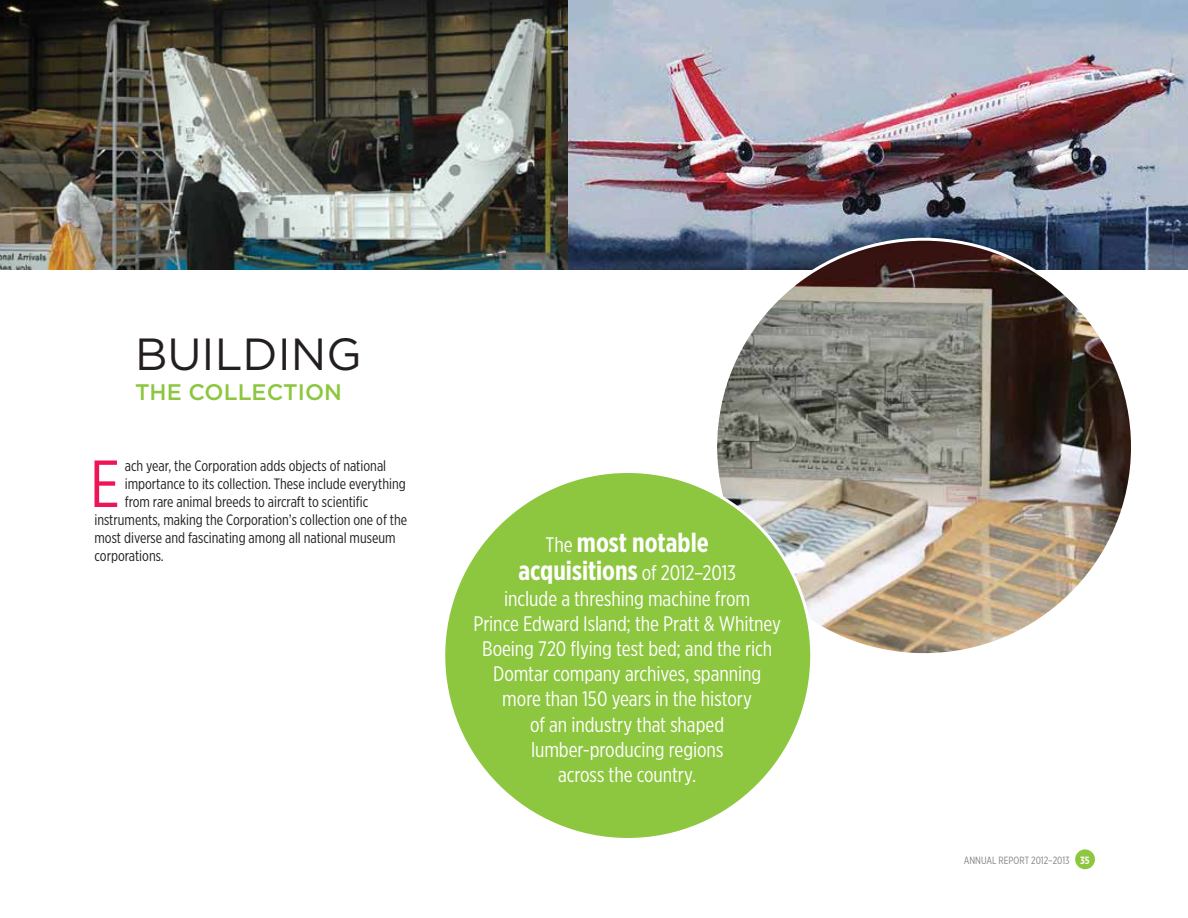
<style>
.page{position:relative;width:1188px;height:918px;background:#fff}
.page>*{position:absolute;margin:0;border:0;box-sizing:border-box;transform-origin:0 0}
.t1{font:66.45px "Gotham X Narrow";color:#ed1556}
.t2{font:45px "Gotham";color:#231f20}
.t3{font:700 27px/28.5px "Gotham X Narrow";color:#fff;text-align:center}
.t4{font:500 22.5px "Gotham";color:#8dc63f}
.t5{font:21px/25.2px "Gotham X Narrow";letter-spacing:-.005em;color:#fff;text-align:center}
.t6{font:15px "Gotham X Narrow";color:#231f20}
.t7{font:10.5px "Gotham X Narrow";color:#848688}
.s1{font-weight:400;font-size:21px}
.s2{font-weight:700;color:#fff}
</style>
<div class="page">
<div style="left:1075px;top:849px;width:20px;height:20px;background:#8dc63f;border-radius:50%"></div>
<img style="left:0;top:0;width:568px;height:270px">
<img style="left:568px;top:0;width:620px;height:270px">
<img style="left:716px;top:239px;width:416px;height:413px">
<div style="left:444px;top:472px;width:368px;height:367px;background:#8dc63f;border-radius:50%"></div>
<h2 class="t2" style="left:135px;top:325px;width:61px">Building</h2>
<h3 class="t4" style="left:135px;top:377px;width:208px">THE COLLECTION</h3>
<h1 class="t1" style="left:90px;top:444px;width:24px">E</h1>
<p class="t6" style="left:125px;top:457px;width:263px">ach year, the Corporation adds objects of national</p>
<p class="t6" style="left:125px;top:475px;width:282px">importance to its collection. These include everything</p>
<p class="t6" style="left:125px;top:493px;width:245px">from rare animal breeds to aircraft to scientific</p>
<p class="t6" style="left:95px;top:511px;width:314px">instruments, making the Corporation’s collection one of the</p>
<p class="t6" style="left:95px;top:529px;width:303px">most diverse and fascinating among all national museum</p>
<p class="t6" style="left:95px;top:547px;width:71px">corporations.</p>
<h3 class="t3" style="left:518px;top:528px;width:219px"><span class="s1">The</span> most notable acquisitions <span class="s1">of 2012–2013</span></h3>
<p class="t5" style="left:473px;top:585px;width:309px">include a threshing machine from<br>Prince Edward Island; the Pratt &amp; Whitney<br>Boeing 720 flying test bed; and the rich<br>Domtar company archives, spanning more than 150 years in the history<br>of an industry that shaped lumber-producing regions<br>across the country.</p>
<p class="t7" style="left:964px;top:854px;width:127px">Annual report 2012–2013 <span class="s2">35</span></p>
</div>
